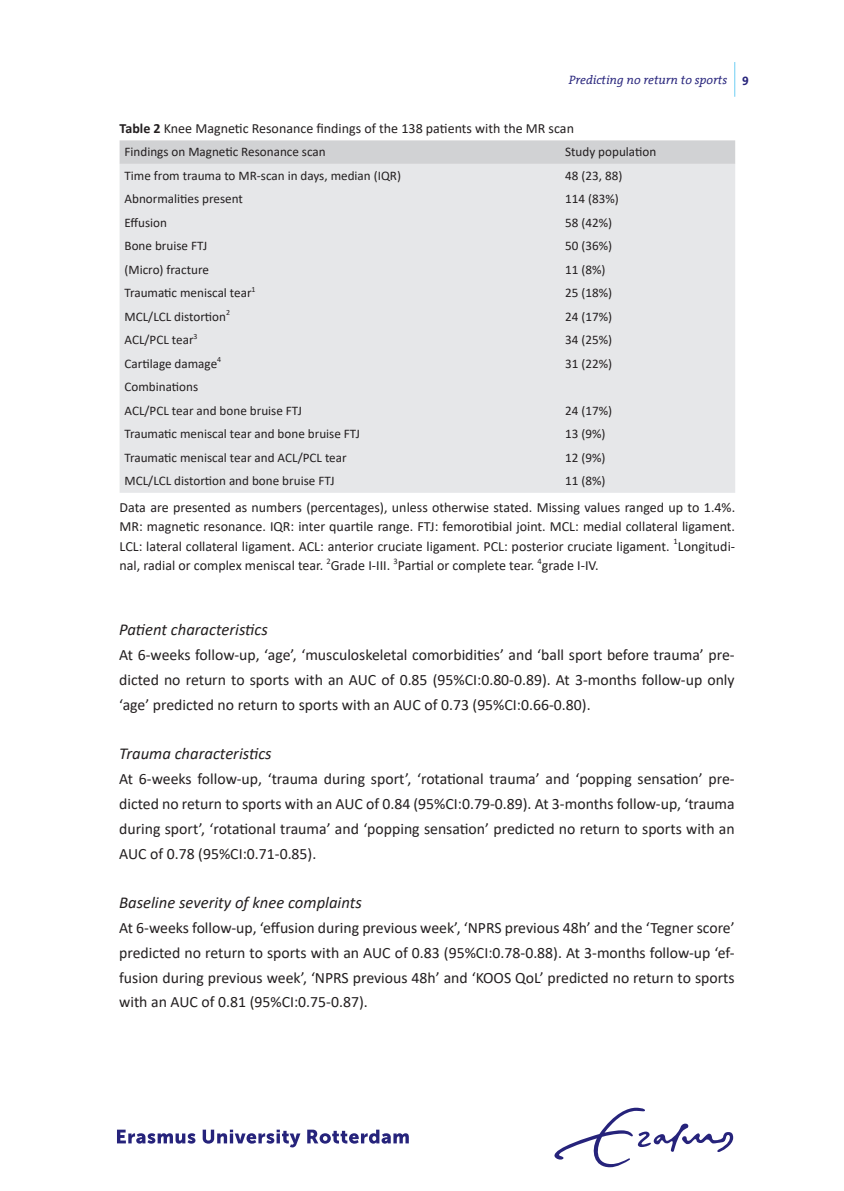
<style>
.page{position:relative;width:844px;height:1191px;background:#fff}
.page>*{position:absolute;margin:0;border:0;box-sizing:border-box;transform-origin:0 0}
.t1{font:italic 16.62px "Calibri";color:#231f20}
.t2{font:15.75px/24.8px "Calibri";color:#231f20;text-align:justify}
.t3{font:14px/19.2px "Calibri";color:#231f20;text-align:justify}
.t4{font:13.12px/23.4px "Calibri";color:#231f20}
.t5{font:italic 12.25px "The Serif Office";color:#26237b}
.s1{font-weight:700;font-style:normal}
.s2{font-weight:700}
</style>
<div class="page">
<div style="left:119px;top:140px;width:616px;height:24px;background:#d1d2d4"></div>
<div style="left:119px;top:164px;width:616px;height:329px;background:#e6e7e9"></div>
<svg style="left:117px;top:1129px;width:78px;height:14px"></svg>
<svg style="left:203px;top:1129px;width:97px;height:18px"></svg>
<svg style="left:307px;top:1129px;width:101px;height:14px"></svg>
<svg style="left:554px;top:1107px;width:179px;height:60px"></svg>
<hr style="left:734px;top:62px;width:1px;height:35px;background:#6fcef4">
<p class="t5" style="left:568px;top:73px;width:182px">Predicting no return to sports <span class="s1">9</span></p>
<p class="t3" style="left:119px;top:119px;width:456px"><span class="s2">Table 2</span> Knee Magnetic Resonance findings of the 138 patients with the MR scan</p>
<p class="t4" style="left:124px;top:140px;width:203px">Findings on Magnetic Resonance scan</p>
<p class="t4" style="left:565px;top:140px;width:93px">Study population</p>
<p class="t4" style="left:124px;top:163px;width:278px">Time from trauma to MR-scan in days, median (IQR)</p>
<p class="t4" style="left:565px;top:163px;width:59px">48 (23, 88)</p>
<p class="t4" style="left:124px;top:187px;width:120px">Abnormalities present</p>
<p class="t4" style="left:565px;top:187px;width:55px">114 (83%)</p>
<p class="t4" style="left:124px;top:210px;width:44px">Effusion</p>
<p class="t4" style="left:565px;top:210px;width:48px">58 (42%)</p>
<p class="t4" style="left:124px;top:234px;width:84px">Bone bruise FTJ</p>
<p class="t4" style="left:565px;top:234px;width:48px">50 (36%)</p>
<p class="t4" style="left:124px;top:257px;width:86px">(Micro) fracture</p>
<p class="t4" style="left:565px;top:257px;width:42px">11 (8%)</p>
<p class="t4" style="left:124px;top:281px;width:132px">Traumatic meniscal tear<sup>1</sup></p>
<p class="t4" style="left:565px;top:281px;width:48px">25 (18%)</p>
<p class="t4" style="left:124px;top:304px;width:107px">MCL/LCL distortion<sup>2</sup></p>
<p class="t4" style="left:565px;top:304px;width:48px">24 (17%)</p>
<p class="t4" style="left:124px;top:328px;width:74px">ACL/PCL tear<sup>3</sup></p>
<p class="t4" style="left:565px;top:328px;width:48px">34 (25%)</p>
<p class="t4" style="left:124px;top:351px;width:98px">Cartilage damage<sup>4</sup></p>
<p class="t4" style="left:565px;top:351px;width:48px">31 (22%)</p>
<p class="t4" style="left:124px;top:375px;width:179px">Combinations<br>ACL/PCL tear and bone bruise FTJ</p>
<p class="t4" style="left:565px;top:398px;width:48px">24 (17%)</p>
<p class="t4" style="left:124px;top:422px;width:237px">Traumatic meniscal tear and bone bruise FTJ</p>
<p class="t4" style="left:565px;top:422px;width:42px">13 (9%)</p>
<p class="t4" style="left:124px;top:445px;width:223px">Traumatic meniscal tear and ACL/PCL tear</p>
<p class="t4" style="left:565px;top:445px;width:42px">12 (9%)</p>
<p class="t4" style="left:124px;top:469px;width:211px">MCL/LCL distortion and bone bruise FTJ</p>
<p class="t4" style="left:565px;top:469px;width:42px">11 (8%)</p>
<p class="t3" style="left:119px;top:497px;width:617px">Data are presented as numbers (percentages), unless otherwise stated. Missing values ranged up to 1.4%.<br>MR: magnetic resonance. IQR: inter quartile range. FTJ: femorotibial joint. MCL: medial collateral ligament.<br>LCL: lateral collateral ligament. ACL: anterior cruciate ligament. PCL: posterior cruciate ligament. <sup>1</sup>Longitudi&shy;nal, radial or complex meniscal tear. <sup>2</sup>Grade I-III. <sup>3</sup>Partial or complete tear. <sup>4</sup>grade I-IV.</p>
<p class="t1" style="left:119px;top:618px;width:150px">Patient characteristics</p>
<p class="t2" style="left:119px;top:642px;width:617px">At 6-weeks follow-up, ‘age’, ‘musculoskeletal comorbidities’ and ‘ball sport before trauma’ pre&shy;dicted no return to sports with an AUC of 0.85 (95%CI:0.80-0.89). At 3-months follow-up only ‘age’ predicted no return to sports with an AUC of 0.73 (95%CI:0.66-0.80).</p>
<p class="t1" style="left:119px;top:742px;width:154px">Trauma characteristics</p>
<p class="t2" style="left:119px;top:766px;width:617px">At 6-weeks follow-up, ‘trauma during sport’, ‘rotational trauma’ and ‘popping sensation’ pre&shy;dicted no return to sports with an AUC of 0.84 (95%CI:0.79-0.89). At 3-months follow-up, ‘trauma during sport’, ‘rotational trauma’ and ‘popping sensation’ predicted no return to sports with an AUC of 0.78 (95%CI:0.71-0.85).</p>
<p class="t1" style="left:119px;top:891px;width:244px">Baseline severity of knee complaints</p>
<p class="t2" style="left:119px;top:915px;width:617px">At 6-weeks follow-up, ‘effusion during previous week’, ‘NPRS previous 48h’ and the ‘Tegner score’ predicted no return to sports with an AUC of 0.83 (95%CI:0.78-0.88). At 3-months follow-up ‘ef&shy;fusion during previous week’, ‘NPRS previous 48h’ and ‘KOOS QoL’ predicted no return to sports with an AUC of 0.81 (95%CI:0.75-0.87).</p>
</div>
